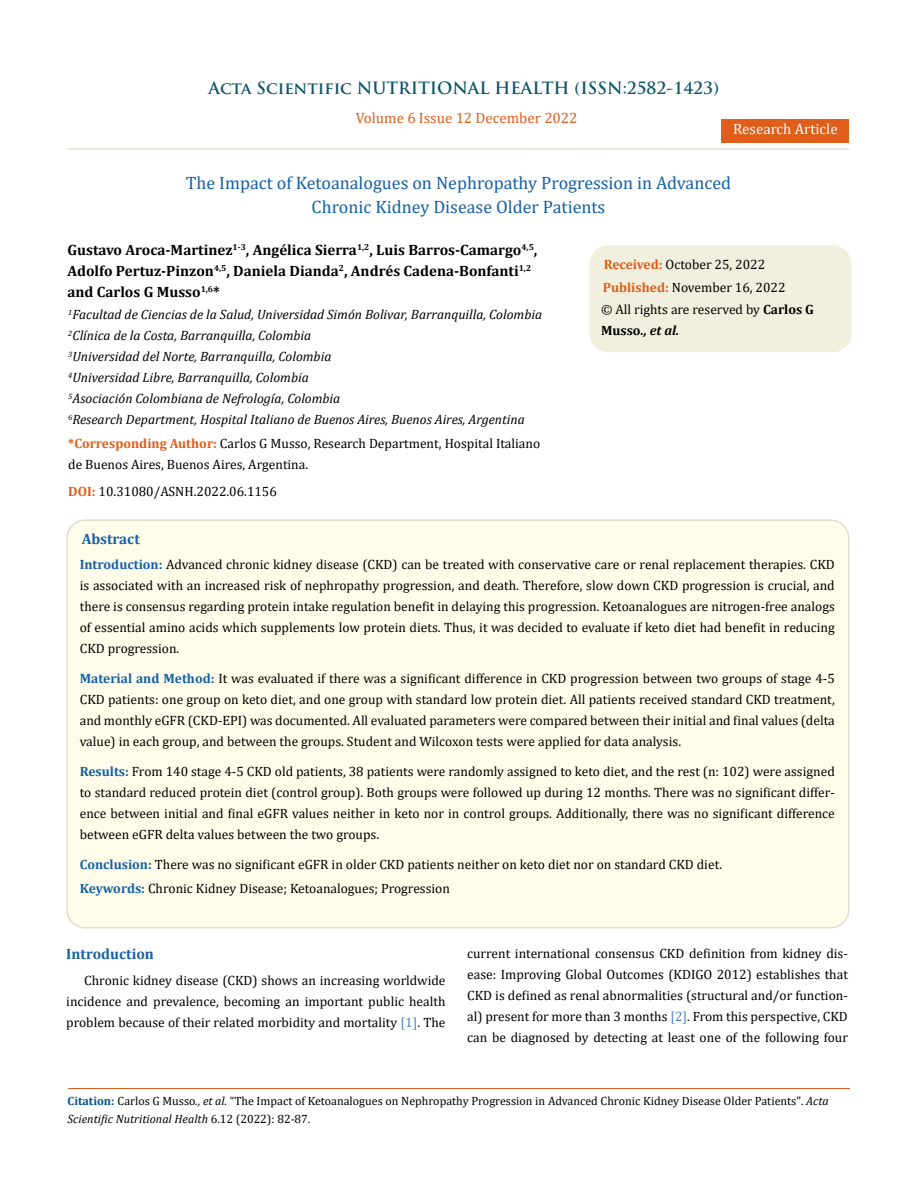
<style>
.page{position:relative;width:917px;height:1188px;background:#fff}
.page>*{position:absolute;margin:0;border:0;box-sizing:border-box;transform-origin:0 0}
.t1{font:18px/24px "Cambria";color:#1560a6;text-align:center}
.t2{font:700 16.5px "Trajan Pro";color:#0e546a}
.t3{font:700 15px/21px "Cambria";color:#000}
.t4{font:15px "Cambria";color:#e05d1a}
.t5{font:700 15px "Cambria";color:#1560a6}
.t6{font:15px "Cambria";color:#fff}
.t7{font:13.5px/21px "Cambria";color:#000;text-align:justify}
.t8{font:italic 13.5px/21px "Cambria";color:#000}
.t9{font:12px/18px "Cambria";color:#000}
.s1{font-weight:700;color:#e05d1a}
.s2{font-weight:700}
.s3{font-weight:700;font-style:italic}
.s4{font-weight:700;color:#1560a6}
.s5{color:#4f81bd}
.s6{font-weight:700;color:#035089}
.s7{font-style:italic}
</style>
<div class="page">
<div style="left:721px;top:119px;width:128px;height:23px;background:#e05d1a"></div>
<div style="left:590px;top:246px;width:260px;height:105px;background:#f1f0de;border-radius:18px"></div>
<div style="left:589px;top:245px;width:262px;height:107px;border:2px solid #f1f0de;border-radius:18px"></div>
<div style="left:67px;top:520px;width:781px;height:408px;background:#fffde9;border-radius:18px"></div>
<div style="left:66px;top:519px;width:783px;height:409px;border:2px solid #e0dfcd;border-radius:18px"></div>
<hr style="left:68px;top:1088px;width:781px;height:1px;background:#e05d1a">
<hr style="left:67px;top:148px;width:782px;height:2px;background:#e0dfcd">
<p class="t2" style="left:208px;top:77px;width:512px">Acta Scientific NUTRITIONAL HEALTH (ISSN:2582-1423)</p>
<p class="t4" style="left:356px;top:109px;width:223px">Volume 6 Issue 12 December 2022</p>
<p class="t6" style="left:733px;top:120px;width:106px">Research Article</p>
<h1 class="t1" style="left:186px;top:171px;width:547px">The Impact of Ketoanalogues on Nephropathy Progression in Advanced<br>Chronic Kidney Disease Older Patients</h1>
<p class="t3" style="left:67px;top:239px;width:471px">Gustavo Aroca-Martinez<sup>1-3</sup>, Angélica Sierra<sup>1,2</sup>, Luis Barros-Camargo<sup>4,5</sup>,<br>Adolfo Pertuz-Pinzon<sup>4,5</sup>, Daniela Dianda<sup>2</sup>, Andrés Cadena-Bonfanti<sup>1,2 </sup>and Carlos G Musso<sup>1,6</sup>*</p>
<p class="t8" style="left:68px;top:304px;width:475px"><sup>1</sup>Facultad de Ciencias de la Salud, Universidad Simón Bolivar, Barranquilla, Colombia <sup>2</sup>Clínica de la Costa, Barranquilla, Colombia<br><sup>3</sup>Universidad del Norte, Barranquilla, Colombia<br><sup>4</sup>Universidad Libre, Barranquilla, Colombia<br><sup>5</sup>Asociación Colombiana de Nefrología, Colombia<br><sup>6</sup>Research Department, Hospital Italiano de Buenos Aires, Buenos Aires, Argentina</p>
<p class="t7" style="left:68px;top:433px;width:473px"><span class="s1">*Corresponding Author:</span> Carlos G Musso, Research Department, Hospital Italiano de Buenos Aires, Buenos Aires, Argentina.</p>
<p class="t7" style="left:602px;top:253px;width:184px;line-height:23px"><span class="s1">Received:</span> October 25, 2022<br><span class="s1">Published:</span> November 16, 2022</p>
<p class="t7" style="left:601px;top:299px;width:214px">© All rights are reserved by <span class="s2">Carlos G<br>Musso</span><span class="s3">., et al.</span></p>
<p class="t7" style="left:68px;top:481px;width:210px"><span class="s1">DOI:</span> 10.31080/ASNH.2022.06.1156</p>
<p class="t5" style="left:82px;top:528px;width:60px">Abstract</p>
<p class="t7" style="left:80px;top:554px;width:756px"><span class="s4">Introduction:</span> Advanced chronic kidney disease (CKD) can be treated with conservative care or renal replacement therapies. CKD is associated with an increased risk of nephropathy progression, and death. Therefore, slow down CKD progression is crucial, and there is consensus regarding protein intake regulation benefit in delaying this progression. Ketoanalogues are nitrogen-free analogs of essential amino acids which supplements low protein diets. Thus, it was decided to evaluate if keto diet had benefit in reducing CKD progression.</p>
<p class="t7" style="left:80px;top:668px;width:756px"><span class="s4">Material and Method:</span> It was evaluated if there was a significant difference in CKD progression between two groups of stage 4-5<br>CKD patients: one group on keto diet, and one group with standard low protein diet. All patients received standard CKD treatment, and monthly eGFR (CKD-EPI) was documented. All evaluated parameters were compared between their initial and final values (delta value) in each group, and between the groups. Student and Wilcoxon tests were applied for data analysis.</p>
<p class="t7" style="left:80px;top:761px;width:756px"><span class="s4">Results:</span> From 140 stage 4-5 CKD old patients, 38 patients were randomly assigned to keto diet, and the rest (n: 102) were assigned to standard reduced protein diet (control group). Both groups were followed up during 12 months. There was no significant differ&shy;ence between initial and final eGFR values neither in keto nor in control groups. Additionally, there was no significant difference between eGFR delta values between the two groups.</p>
<p class="t7" style="left:80px;top:852px;width:644px;line-height:24px"><span class="s4">Conclusion:</span> There was no significant eGFR in older CKD patients neither on keto diet nor on standard CKD diet.<br><span class="s4">Keywords:</span> Chronic Kidney Disease; Ketoanalogues; Progression</p>
<p class="t5" style="left:66px;top:944px;width:89px">Introduction</p>
<p class="t7" style="left:66px;top:969px;width:381px;text-indent:18px">Chronic kidney disease (CKD) shows an increasing worldwide incidence and prevalence, becoming an important public health problem because of their related morbidity and mortality <span class="s5">[1]</span>. The</p>
<p class="t7" style="left:467px;top:943px;width:382px">current international consensus CKD definition from kidney dis&shy;ease: Improving Global Outcomes (KDIGO 2012) establishes that CKD is defined as renal abnormalities (structural and/or function&shy;al) present for more than 3 months <span class="s5">[2]</span>. From this perspective, CKD can be diagnosed by detecting at least one of the following four</p>
<p class="t9" style="left:68px;top:1092px;width:762px"><span class="s6">Citation:</span> Carlos G Musso<span class="s7">., et al.</span> “The Impact of Ketoanalogues on Nephropathy Progression in Advanced Chronic Kidney Disease Older Patients". <span class="s7">Acta<br>Scientific Nutritional Health</span> 6.12 (2022): 82-87.</p>
</div>
